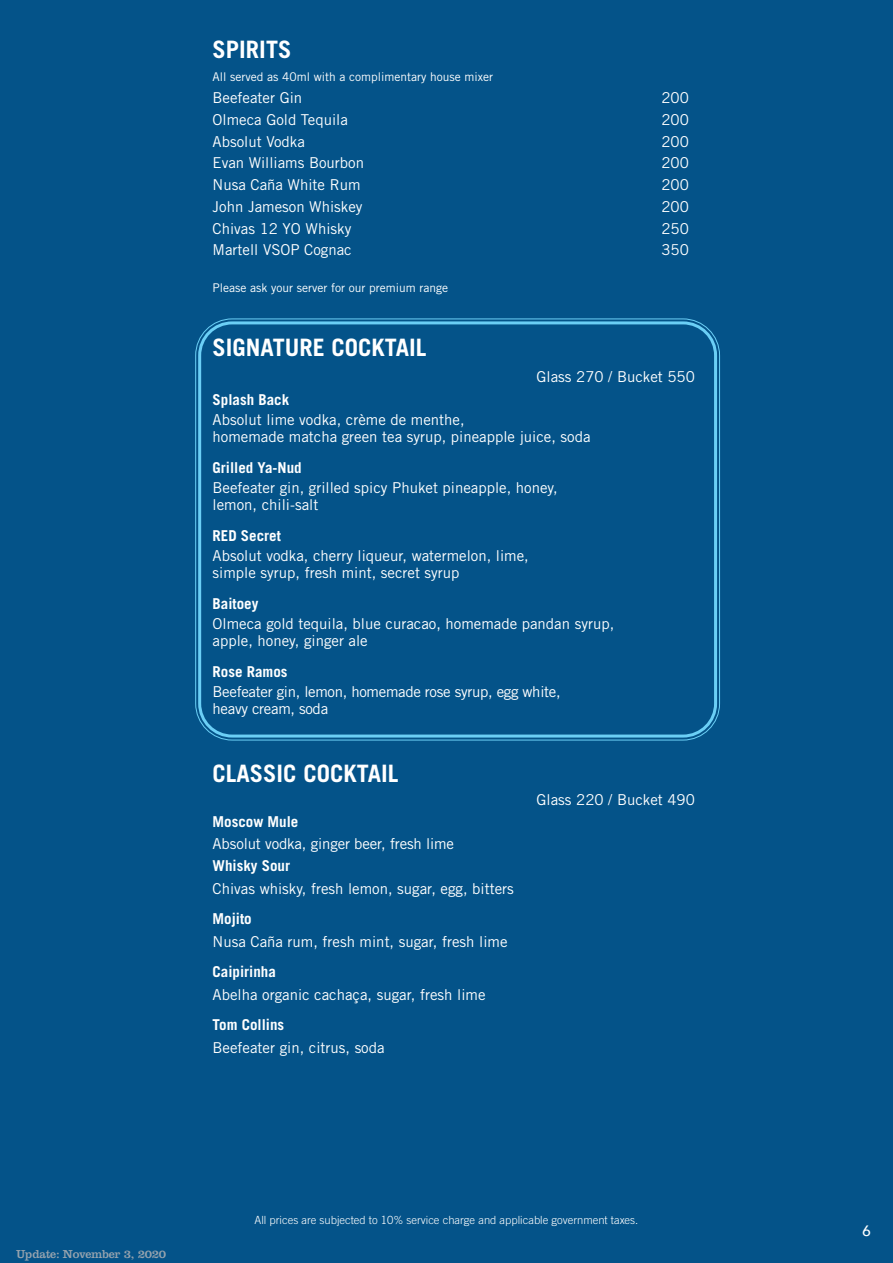
<style>
.page{position:relative;width:893px;height:1263px;background:#045389}
.page>*{position:absolute;margin:0;border:0;box-sizing:border-box;transform-origin:0 0}
.t1{font:700 24px "Trade Gothic LT Std";color:#fff}
.t2{font:15px/16.5px "Trade Gothic LT Std";color:#fff}
.t3{font:700 15px "Trade Gothic LT Std";color:#fff}
.t4{font:15px/16.5px "Trade Gothic LT Std";letter-spacing:-.02em;color:#fff}
.t5{font:500 15px "Avenir Next";color:#fff}
.t6{font:12px "Trade Gothic LT Std";color:#fff}
.t7{font:12px "Clarendon LT Std";letter-spacing:-.02em;color:#96a3ae}
.t8{font:300 11.25px "Trade Gothic LT Std";color:#fff}
</style>
<div class="page">
<div style="left:198px;top:321px;width:519px;height:416px;border:3px solid #6bcff6;border-radius:33px"></div>
<h1 class="t1" style="left:213px;top:35px;width:80px">SPIRITS</h1>
<p class="t6" style="left:213px;top:70px;width:282px">All served as 40ml with a complimentary house mixer</p>
<p class="t2" style="left:213px;top:89px;width:91px">Beefeater Gin</p>
<p class="t2" style="left:661px;top:89px;width:29px">200</p>
<p class="t2" style="left:213px;top:111px;width:137px">Olmeca Gold Tequila</p>
<p class="t2" style="left:661px;top:111px;width:29px">200</p>
<p class="t2" style="left:213px;top:133px;width:94px">Absolut Vodka</p>
<p class="t2" style="left:661px;top:133px;width:29px">200</p>
<p class="t2" style="left:213px;top:155px;width:153px">Evan Williams Bourbon</p>
<p class="t2" style="left:661px;top:155px;width:29px">200</p>
<p class="t2" style="left:213px;top:176px;width:149px">Nusa Caña White Rum</p>
<p class="t2" style="left:661px;top:176px;width:29px">200</p>
<p class="t2" style="left:213px;top:198px;width:151px">John Jameson Whiskey</p>
<p class="t2" style="left:661px;top:198px;width:29px">200</p>
<p class="t2" style="left:213px;top:220px;width:140px">Chivas 12 YO Whisky</p>
<p class="t2" style="left:661px;top:220px;width:29px">250</p>
<p class="t2" style="left:213px;top:242px;width:141px">Martell VSOP Cognac</p>
<p class="t2" style="left:661px;top:242px;width:29px">350</p>
<p class="t6" style="left:213px;top:281px;width:237px">Please ask your server for our premium range</p>
<h1 class="t1" style="left:213px;top:333px;width:215px">SIGNATURE COCKTAIL</h1>
<p class="t2" style="left:537px;top:368px;width:160px">Glass 270 / Bucket 550</p>
<p class="t3" style="left:213px;top:390px;width:78px">Splash Back</p>
<p class="t2" style="left:213px;top:411px;width:379px">Absolut lime vodka, crème de menthe,<br>homemade matcha green tea syrup, pineapple juice, soda</p>
<p class="t3" style="left:213px;top:458px;width:91px">Grilled Ya-Nud</p>
<p class="t2" style="left:213px;top:479px;width:347px">Beefeater gin, grilled spicy Phuket pineapple, honey, lemon, chili-salt</p>
<p class="t3" style="left:213px;top:526px;width:70px">RED Secret</p>
<p class="t2" style="left:213px;top:547px;width:318px">Absolut vodka, cherry liqueur, watermelon, lime, simple syrup, fresh mint, secret syrup</p>
<p class="t3" style="left:213px;top:594px;width:47px">Baitoey</p>
<p class="t2" style="left:213px;top:615px;width:403px">Olmeca gold tequila, blue curacao, homemade pandan syrup, apple, honey, ginger ale</p>
<p class="t3" style="left:213px;top:662px;width:76px">Rose Ramos</p>
<p class="t4" style="left:213px;top:683px;width:350px">Beefeater gin, lemon, homemade rose syrup, egg white, heavy cream, soda</p>
<h1 class="t1" style="left:213px;top:759px;width:187px">CLASSIC COCKTAIL</h1>
<p class="t3" style="left:213px;top:812px;width:87px">Moscow Mule</p>
<p class="t2" style="left:213px;top:835px;width:243px">Absolut vodka, ginger beer, fresh lime</p>
<p class="t3" style="left:213px;top:857px;width:79px">Whisky Sour</p>
<p class="t2" style="left:213px;top:880px;width:303px">Chivas whisky, fresh lemon, sugar, egg, bitters</p>
<p class="t3" style="left:213px;top:910px;width:41px">Mojito</p>
<p class="t2" style="left:213px;top:933px;width:296px">Nusa Caña rum, fresh mint, sugar, fresh lime</p>
<p class="t3" style="left:213px;top:963px;width:65px">Caipirinha</p>
<p class="t2" style="left:213px;top:986px;width:274px">Abelha organic cachaça, sugar, fresh lime</p>
<p class="t3" style="left:213px;top:1016px;width:73px">Tom Collins</p>
<p class="t2" style="left:213px;top:1039px;width:174px">Beefeater gin, citrus, soda</p>
<p class="t2" style="left:537px;top:791px;width:160px">Glass 220 / Bucket 490</p>
<p class="t7" style="left:16px;top:1247px;width:152px">Update: November 3, 2020</p>
<p class="t8" style="left:255px;top:1213px;width:385px">All prices are subjected to 10% service charge and applicable government taxes.</p>
<p class="t5" style="left:862px;top:1218px;width:10px">6</p>
</div>
